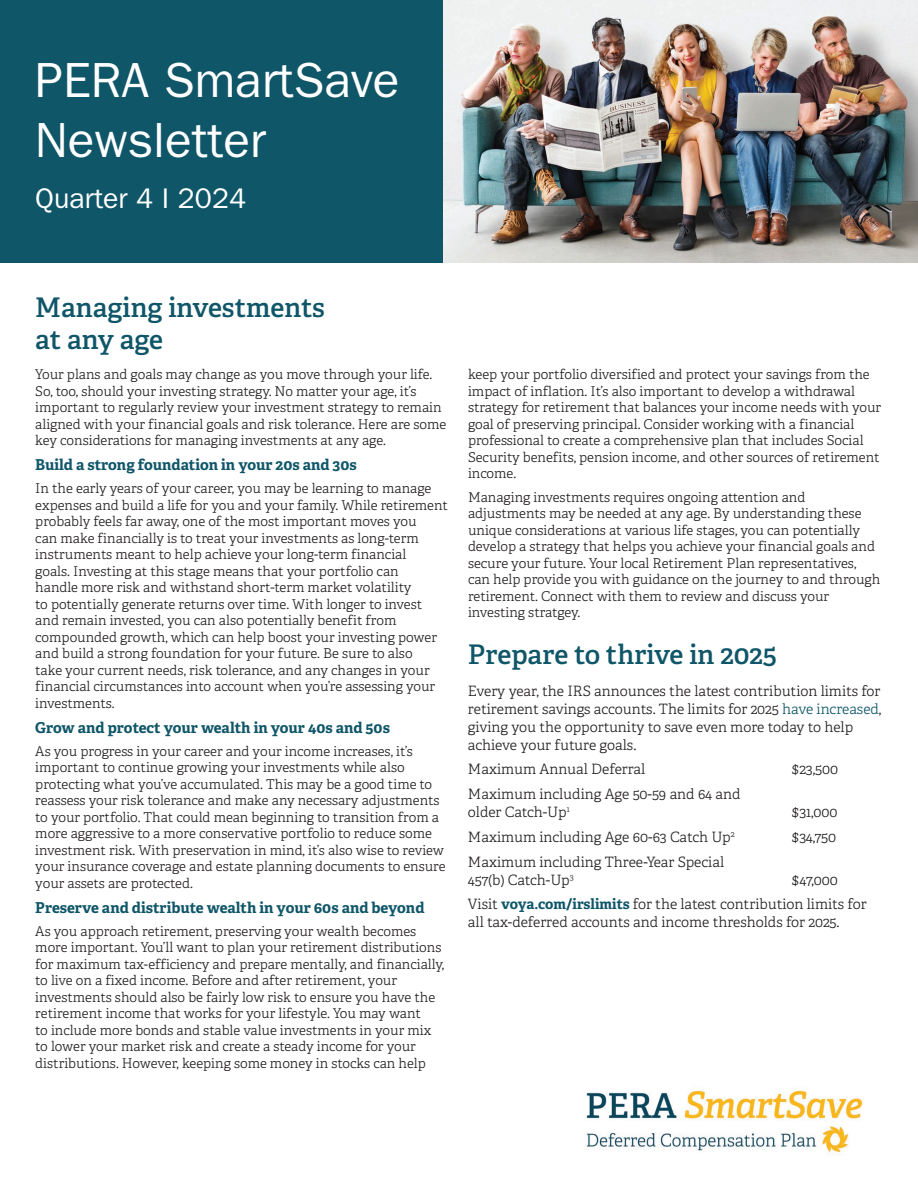
<style>
.page{position:relative;width:918px;height:1188px;background:#fff}
.page>*{position:absolute;margin:0;border:0;box-sizing:border-box;transform-origin:0 0}
.t1{font:49.5px/59.4px "ITC Franklin Gothic Std";color:#fff}
.t2{font:28.5px "ITC Franklin Gothic Std";color:#fff}
.t3{font:600 27px/32.4px "Adelle";color:#0f5668}
.t4{font:700 15px "Adelle";color:#0f5668}
.t5{font:300 14.25px/18px "Adelle";color:#231f20}
.t6{font:300 13.5px/16.5px "Adelle";color:#231f20}
.s1{color:#0f5668}
.s2{font-weight:700;color:#0f5668}
</style>
<div class="page">
<img style="left:586px;top:1090px;width:277px;height:66px">
<div style="left:0;top:0;width:444px;height:262px;background:#0f5668"></div>
<img style="left:444px;top:0;width:474px;height:262px">
<p class="t1" style="left:35px;top:51px;width:366px">PERA SmartSave<br>Newsletter</p>
<p class="t2" style="left:35px;top:182px;width:212px">Quarter 4 I 2024</p>
<p class="t3" style="left:35px;top:291px;width:291px">Managing investments at any age</p>
<p class="t6" style="left:35px;top:366px;width:413px">Your plans and goals may change as you move through your life.<br>So, too, should your investing strategy. No matter your age, it’s important to regularly review your investment strategy to remain aligned with your financial goals and risk tolerance. Here are some key considerations for managing investments at any age.</p>
<p class="t4" style="left:35px;top:455px;width:323px">Build a strong foundation in your 20s and 30s</p>
<p class="t6" style="left:35px;top:480px;width:414px">In the early years of your career, you may be learning to manage expenses and build a life for you and your family. While retirement probably feels far away, one of the most important moves you<br>can make financially is to treat your investments as long-term instruments meant to help achieve your long-term financial<br>goals. Investing at this stage means that your portfolio can<br>handle more risk and withstand short-term market volatility<br>to potentially generate returns over time. With longer to invest and remain invested, you can also potentially benefit from compounded growth, which can help boost your investing power and build a strong foundation for your future. Be sure to also<br>take your current needs, risk tolerance, and any changes in your financial circumstances into account when you’re assessing your investments.</p>
<p class="t4" style="left:35px;top:718px;width:356px">Grow and protect your wealth in your 40s and 50s</p>
<p class="t6" style="left:35px;top:743px;width:412px">As you progress in your career and your income increases, it’s important to continue growing your investments while also protecting what you’ve accumulated. This may be a good time to reassess your risk tolerance and make any necessary adjustments to your portfolio. That could mean beginning to transition from a more aggressive to a more conservative portfolio to reduce some investment risk. With preservation in mind, it’s also wise to review your insurance coverage and estate planning documents to ensure your assets are protected.</p>
<p class="t4" style="left:35px;top:898px;width:391px">Preserve and distribute wealth in your 60s and beyond</p>
<p class="t6" style="left:35px;top:923px;width:410px">As you approach retirement, preserving your wealth becomes more important. You’ll want to plan your retirement distributions for maximum tax-efficiency and prepare mentally, and financially, to live on a fixed income. Before and after retirement, your investments should also be fairly low risk to ensure you have the retirement income that works for your lifestyle. You may want<br>to include more bonds and stable value investments in your mix to lower your market risk and create a steady income for your distributions. However, keeping some money in stocks can help</p>
<p class="t6" style="left:468px;top:366px;width:415px">keep your portfolio diversified and protect your savings from the impact of inflation. It’s also important to develop a withdrawal strategy for retirement that balances your income needs with your goal of preserving principal. Consider working with a financial professional to create a comprehensive plan that includes Social Security benefits, pension income, and other sources of retirement income.</p>
<p class="t6" style="left:468px;top:489px;width:414px">Managing investments requires ongoing attention and adjustments may be needed at any age. By understanding these unique considerations at various life stages, you can potentially develop a strategy that helps you achieve your financial goals and secure your future. Your local Retirement Plan representatives, can help provide you with guidance on the journey to and through retirement. Connect with them to review and discuss your investing stratgey.</p>
<p class="t3" style="left:468px;top:639px;width:311px">Prepare to thrive in 2025</p>
<p class="t5" style="left:468px;top:682px;width:415px">Every year, the IRS announces the latest contribution limits for retirement savings accounts. The limits for 2025 <span class="s1">have increased</span>, giving you the opportunity to save even more today to help achieve your future goals.</p>
<p class="t5" style="left:468px;top:761px;width:179px">Maximum Annual Deferral</p>
<p class="t5" style="left:792px;top:761px;width:48px">$23,500</p>
<p class="t5" style="left:468px;top:785px;width:274px">Maximum including Age 50-59 and 64 and older Catch-Up<sup>1</sup></p>
<p class="t5" style="left:792px;top:803px;width:47px">$31,000</p>
<p class="t5" style="left:468px;top:828px;width:268px">Maximum including Age 60-63 Catch Up<sup>2</sup></p>
<p class="t5" style="left:792px;top:828px;width:46px">$34,750</p>
<p class="t5" style="left:468px;top:853px;width:258px">Maximum including Three-Year Special<br>457(b) Catch-Up<sup>3</sup></p>
<p class="t5" style="left:792px;top:871px;width:47px">$47,000</p>
<p class="t5" style="left:468px;top:896px;width:400px">Visit <span class="s2">voya.com/irslimits</span> for the latest contribution limits for all tax-deferred accounts and income thresholds for 2025.</p>
</div>
